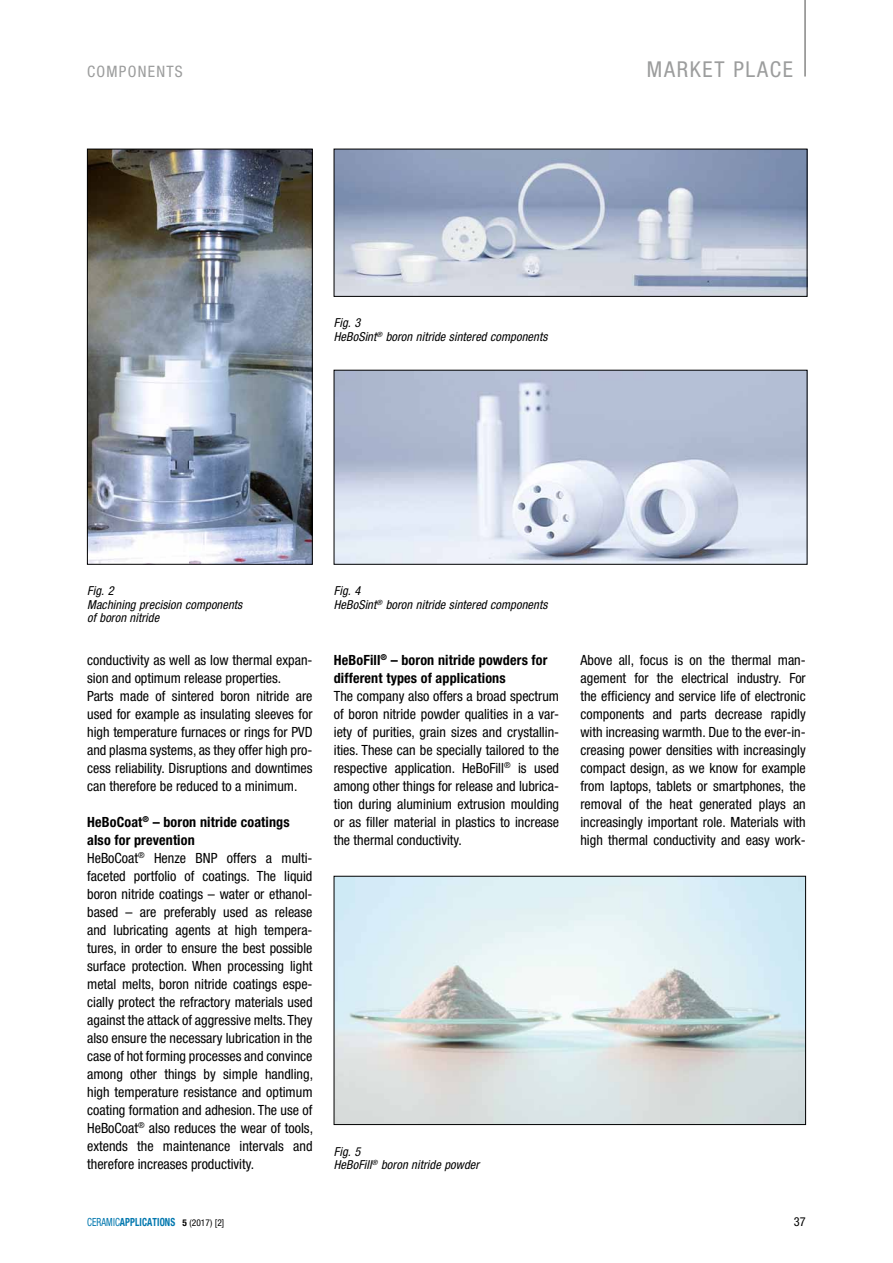
<style>
.page{position:relative;width:893px;height:1263px;background:#fff}
.page>*{position:absolute;margin:0;border:0;box-sizing:border-box;transform-origin:0 0}
.t1{font:condensed 21.9px "Helvetica Neue";letter-spacing:.08em;color:#9c9d9d}
.t2{font:condensed 15.75px "Helvetica Neue";letter-spacing:.08em;color:#9c9d9d}
.t3{font:condensed 14.1px/18px "Helvetica Neue";color:#000;text-align:justify}
.t4{font:700 condensed 14.1px/18px "Helvetica Neue";letter-spacing:.01em;color:#000}
.t5{font:italic condensed 12.3px/13.5px "Helvetica Neue";letter-spacing:.01em;color:#000}
.t6{font:condensed 12.3px "Helvetica Neue";color:#000}
.t7{font:700 condensed 11.25px "Helvetica Neue";letter-spacing:.01em;color:#0077ae;scale:.83 1}
.s1{font-weight:700}
.s2{font-weight:400}
.s3{font-size:9.3px;color:#000}
.s4{font-weight:400;font-size:9.3px;color:#000}
</style>
<div class="page">
<hr style="left:804px;top:0;width:2px;height:77px;background:#878786">
<img style="left:336px;top:151px;width:469px;height:144px">
<div style="left:334px;top:149px;width:473px;height:148px;border:1px solid #000"></div>
<img style="left:89px;top:151px;width:222px;height:411px">
<div style="left:87px;top:149px;width:226px;height:415px;border:1px solid #000"></div>
<img style="left:336px;top:878px;width:468px;height:245px">
<div style="left:334px;top:876px;width:472px;height:249px;border:1px solid #000"></div>
<img style="left:336px;top:372px;width:469px;height:190px">
<p class="t2" style="left:87px;top:62px;width:97px">COMPONENTS</p>
<h1 class="t1" style="left:647px;top:57px;width:148px">MARKET PLACE</h1>
<p class="t5" style="left:334px;top:316px;width:215px">Fig. 3<br>HeBoSint<sup>®</sup> boron nitride sintered components</p>
<p class="t5" style="left:87px;top:584px;width:157px">Fig. 2<br>Machining precision components of boron nitride</p>
<p class="t3" style="left:87px;top:650px;width:227px;text-align:left">conductivity as well as low thermal expan&shy;sion and optimum release properties.<br>Parts made of sintered boron nitride are used for example as insulating sleeves for high temperature furnaces or rings for PVD and plasma systems, as they offer high pro&shy;cess reliability. Disruptions and downtimes can therefore be reduced to a minimum.</p>
<p class="t3" style="left:87px;top:812px;width:227px;text-align:left"><span class="s1">HeBoCoat</span><sup>®</sup> <span class="s1">– boron nitride coatings also for prevention<br></span>HeBoCoat<sup>®</sup> Henze BNP offers a multi&shy;faceted portfolio of coatings. The liquid boron nitride coatings – water or ethanol&shy;based – are preferably used as release and lubricating agents at high tempera&shy;tures, in order to ensure the best possible surface protection. When processing light metal melts, boron nitride coatings espe&shy;cially protect the refractory materials used against the attack of aggressive melts. They also ensure the necessary lubrication in the case of hot forming processes and convince among other things by simple handling, high temperature resistance and optimum coating formation and adhesion. The use of HeBoCoat<sup>®</sup> also reduces the wear of tools, extends the maintenance intervals and therefore increases productivity.</p>
<p class="t5" style="left:334px;top:584px;width:215px">Fig. 4<br>HeBoSint<sup>®</sup> boron nitride sintered components</p>
<p class="t4" style="left:334px;top:650px;width:215px">HeBoFill<sup>®</sup> – boron nitride powders for different types of applications</p>
<p class="t3" style="left:334px;top:686px;width:227px">The company also offers a broad spectrum of boron nitride powder qualities in a var&shy;iety of purities, grain sizes and crystallin&shy;ities. These can be specially tailored to the respective application. HeBoFill<sup>®</sup> is used among other things for release and lubrica&shy;tion during aluminium extrusion moulding or as filler material in plastics to increase the thermal conductivity.</p>
<p class="t5" style="left:334px;top:1144px;width:147px">Fig. 5<br>HeBoFill<sup>®</sup> boron nitride powder</p>
<p class="t3" style="left:580px;top:650px;width:227px">Above all, focus is on the thermal man&shy;agement for the electrical industry. For the efficiency and service life of electronic components and parts decrease rapidly with increasing warmth. Due to the ever-in&shy;creasing power densities with increasingly compact design, as we know for example from laptops, tablets or smartphones, the removal of the heat generated plays an increasingly important role. Materials with high thermal conductivity and easy work-</p>
<p class="t7" style="left:87px;top:1215px;width:167px"><span class="s2">CERAMIC</span>APPLICATIONS <span class="s3">5</span> <span class="s4">(2017) [2]</span></p>
<p class="t6" style="left:794px;top:1214px;width:14px">37</p>
</div>
